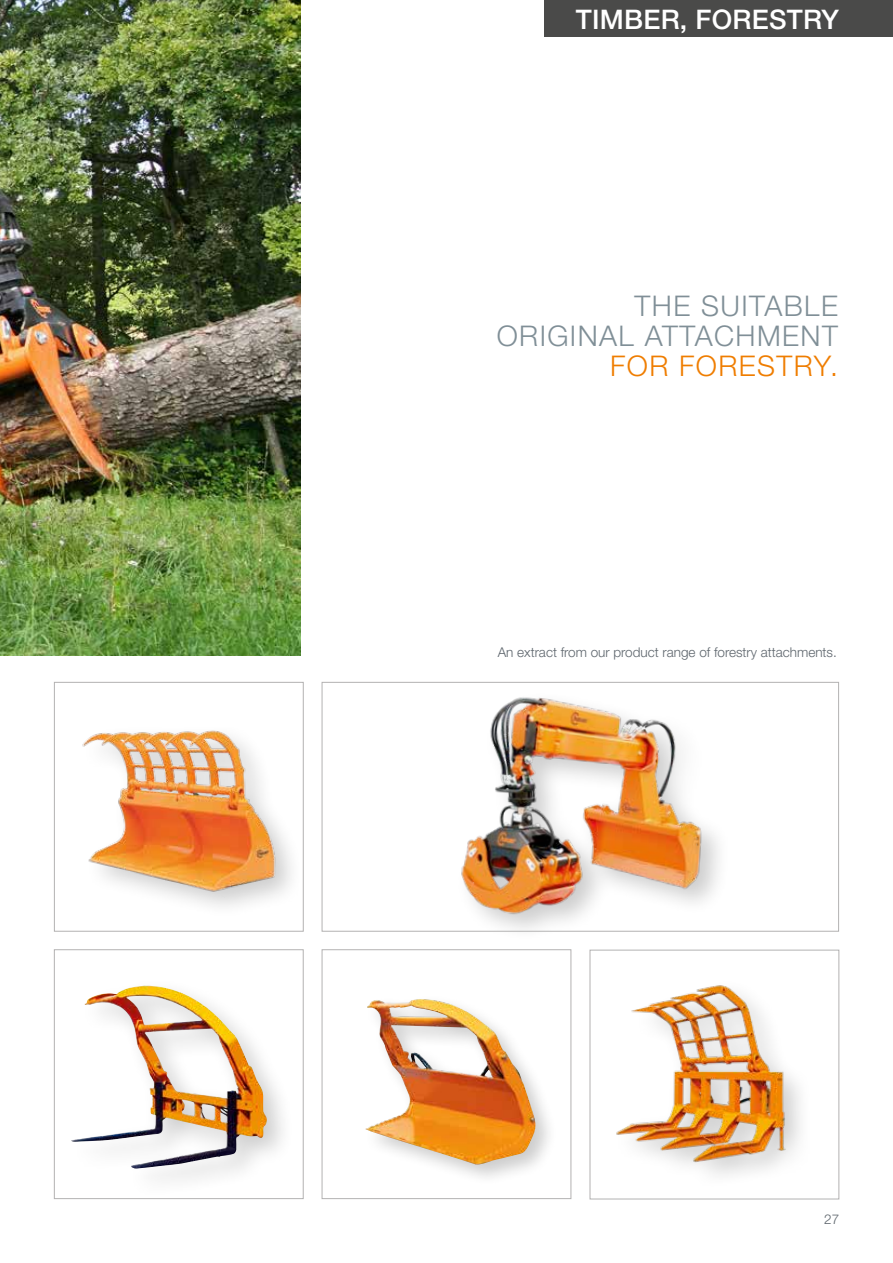
<style>
.page{position:relative;width:893px;height:1263px;background:#fff}
.page>*{position:absolute;margin:0;border:0;box-sizing:border-box;transform-origin:0 0}
.t1{font:300 28.5px/30px "Helvetica Neue LT Pro";letter-spacing:.05em;color:#808f97;text-align:right}
.t2{font:300 28.5px "Helvetica Neue LT Pro";letter-spacing:.05em;color:#ef7d00}
.t3{font:500 27px "Helvetica Neue LT Pro";letter-spacing:.01em;color:#fff}
.t4{font:300 13.5px "Helvetica Neue LT Pro";color:#5d656c}
</style>
<div class="page">
<div style="left:66px;top:977px;width:230px;height:221px;background:#000;opacity:.2"></div>
<img style="left:71px;top:986px;width:156px;height:161px">
<div style="left:612px;top:978px;width:202px;height:212px;background:#000;opacity:.2"></div>
<img style="left:613px;top:983px;width:176px;height:181px">
<div style="left:78px;top:723px;width:226px;height:196px;background:#000;opacity:.2"></div>
<img style="left:78px;top:723px;width:205px;height:174px">
<img style="left:419px;top:681px;width:393px;height:249px">
<div style="left:590px;top:950px;width:249px;height:249px;border:1px solid #b3b2b2"></div>
<div style="left:54px;top:949px;width:250px;height:250px;border:1px solid #b3b2b2"></div>
<div style="left:54px;top:682px;width:250px;height:250px;border:1px solid #b3b2b2"></div>
<div style="left:322px;top:682px;width:517px;height:250px;border:1px solid #b3b2b2"></div>
<div style="left:322px;top:949px;width:249px;height:250px;border:1px solid #b3b2b2"></div>
<div style="left:362px;top:994px;width:196px;height:193px;background:#000;opacity:.2"></div>
<img style="left:365px;top:999px;width:171px;height:165px">
<img style="left:0;top:0;width:300px;height:656px">
<div style="left:545px;top:0;width:348px;height:36px;background:#4a4a49"></div>
<h2 class="t3" style="left:576px;top:3px;width:265px">TIMBER, FORESTRY</h2>
<h2 class="t3" style="left:649px;top:3px;width:191px">HOLZ / FORST</h2>
<h1 class="t1" style="left:497px;top:290px;width:343px">THE SUITABLE<br>ORIGINAL ATTACHMENT</h1>
<h1 class="t2" style="left:610px;top:348px;width:229px">FOR FORESTRY.</h1>
<p class="t4" style="left:498px;top:644px;width:341px">An extract from our product range of forestry attachments.</p>
<p class="t4" style="left:824px;top:1211px;width:17px">27</p>
</div>
